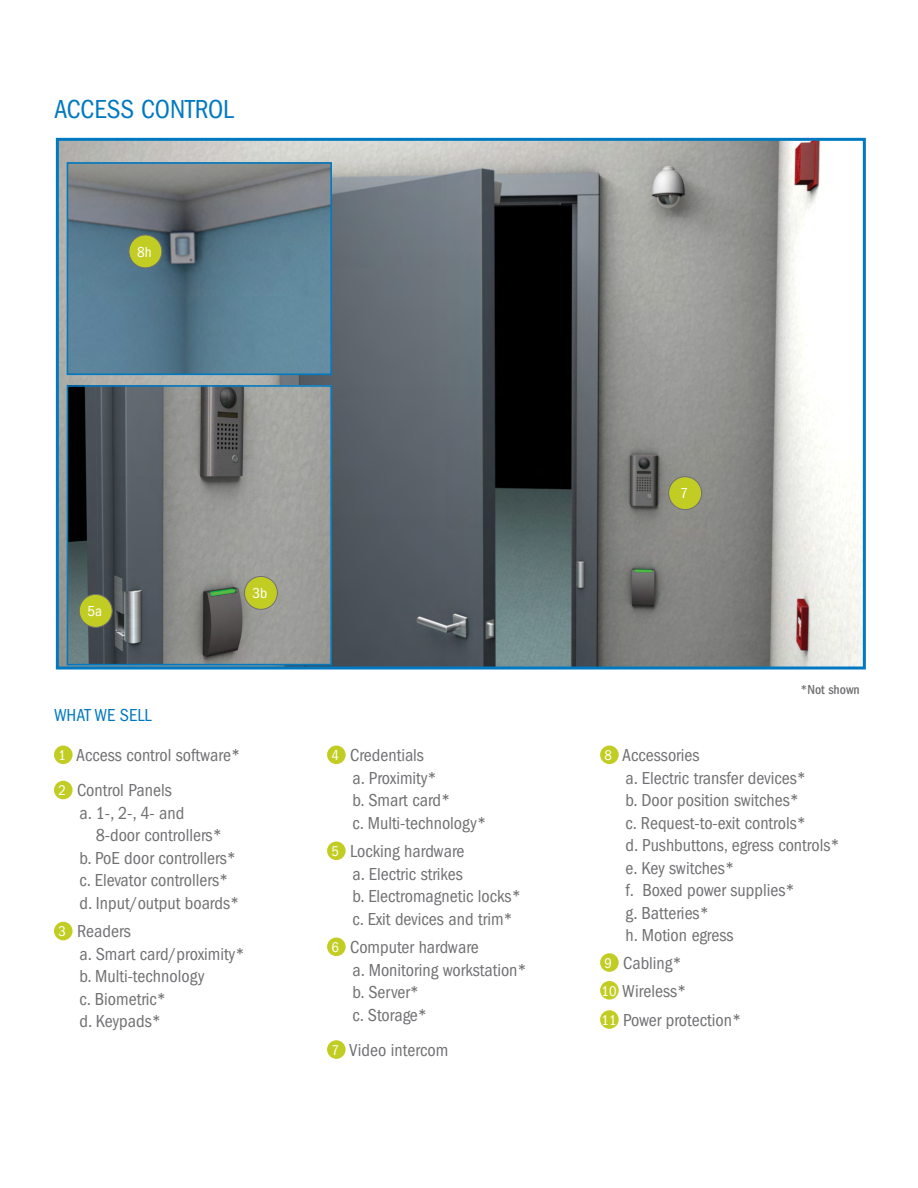
<style>
.page{position:relative;width:918px;height:1188px;background:#fff}
.page>*{position:absolute;margin:0;border:0;box-sizing:border-box;transform-origin:0 0}
.t1{font:condensed 27px "ITC Franklin Gothic Std";color:#0079c1}
.t2{font:condensed 18px/22.5px "ITC Franklin Gothic Std";color:#717073}
.t3{font:condensed 18px "ITC Franklin Gothic Std";color:#0079c1}
.t4{font:condensed 15px "ITC Franklin Gothic Std";color:#fff}
.t5{font:500 condensed 13.5px "ITC Franklin Gothic Std";color:#717073}
.s1{font-size:14.7px;color:#fff}
</style>
<div class="page">
<div style="left:54px;top:746px;width:19px;height:18px;background:#c2cd23;border-radius:50%"></div>
<div style="left:54px;top:781px;width:19px;height:18px;background:#c2cd23;border-radius:50%"></div>
<div style="left:54px;top:922px;width:19px;height:18px;background:#c2cd23;border-radius:50%"></div>
<div style="left:327px;top:746px;width:19px;height:18px;background:#c2cd23;border-radius:50%"></div>
<div style="left:327px;top:842px;width:19px;height:18px;background:#c2cd23;border-radius:50%"></div>
<div style="left:327px;top:938px;width:19px;height:18px;background:#c2cd23;border-radius:50%"></div>
<div style="left:327px;top:1040px;width:19px;height:19px;background:#c2cd23;border-radius:50%"></div>
<div style="left:600px;top:746px;width:19px;height:18px;background:#c2cd23;border-radius:50%"></div>
<div style="left:600px;top:953px;width:19px;height:19px;background:#c2cd23;border-radius:50%"></div>
<div style="left:600px;top:981px;width:19px;height:19px;background:#c2cd23;border-radius:50%"></div>
<div style="left:600px;top:1010px;width:19px;height:19px;background:#c2cd23;border-radius:50%"></div>
<img style="left:60px;top:142px;width:802px;height:524px">
<div style="left:56px;top:138px;width:810px;height:532px;border:3px solid #0079c1"></div>
<img style="left:70px;top:388px;width:259px;height:274px">
<div style="left:67px;top:385px;width:265px;height:280px;border:2px solid #0079c1"></div>
<img style="left:70px;top:165px;width:259px;height:207px">
<div style="left:67px;top:162px;width:265px;height:213px;border:2px solid #0079c1"></div>
<div style="left:79px;top:594px;width:33px;height:33px;background:#c2cd23;border-radius:50%"></div>
<div style="left:79px;top:594px;width:34px;height:34px;border:1px solid #717073;border-radius:50%"></div>
<div style="left:245px;top:576px;width:32px;height:33px;background:#c2cd23;border-radius:50%"></div>
<div style="left:244px;top:576px;width:34px;height:34px;border:1px solid #717073;border-radius:50%"></div>
<div style="left:669px;top:477px;width:33px;height:33px;background:#c2cd23;border-radius:50%"></div>
<div style="left:668px;top:476px;width:34px;height:34px;border:1px solid #717073;border-radius:50%"></div>
<div style="left:129px;top:235px;width:33px;height:33px;background:#c2cd23;border-radius:50%"></div>
<div style="left:129px;top:235px;width:33px;height:33px;border:1px solid #717073;border-radius:50%"></div>
<h1 class="t1" style="left:54px;top:94px;width:181px">ACCESS CONTROL</h1>
<p class="t4" style="left:137px;top:243px;width:16px">8h</p>
<p class="t4" style="left:87px;top:603px;width:16px">5a</p>
<p class="t4" style="left:253px;top:585px;width:16px">3b</p>
<p class="t3" style="left:54px;top:705px;width:99px">WHAT WE SELL</p>
<p class="t2" style="left:59px;top:738px;width:183px;line-height:35.2px"><span class="s1">1</span> Access control software*<br><span class="s1">2</span> Control Panels</p>
<p class="t2" style="left:80px;top:802px;width:106px">a. 1-, 2-, 4- and</p>
<p class="t2" style="left:96px;top:824px;width:128px">8-door controllers*</p>
<p class="t2" style="left:80px;top:847px;width:158px">b. PoE door controllers*</p>
<p class="t2" style="left:80px;top:869px;width:150px">c. Elevator controllers*</p>
<p class="t2" style="left:80px;top:892px;width:161px">d. Input/output boards*</p>
<p class="t2" style="left:80px;top:920px;width:167px;text-indent:-21px"><span class="s1">3</span> Readers<br>a. Smart card/proximity* b. Multi-technology<br>c. Biometric*<br>d. Keypads*</p>
<p class="t2" style="left:353px;top:744px;width:135px;text-indent:-21px"><span class="s1">4</span> Credentials<br>a. Proximity*<br>b. Smart card*<br>c. Multi-technology*</p>
<p class="t2" style="left:353px;top:840px;width:170px;text-indent:-21px"><span class="s1">5</span> Locking hardware<br>a. Electric strikes<br>b. Electromagnetic locks* c. Exit devices and trim*</p>
<p class="t2" style="left:353px;top:936px;width:176px;text-indent:-21px"><span class="s1">6</span> Computer hardware<br>a. Monitoring workstation* b. Server*<br>c. Storage*</p>
<p class="t2" style="left:332px;top:1039px;width:118px"><span class="s1">7</span> Video intercom</p>
<p class="t4" style="left:680px;top:485px;width:9px">7</p>
<p class="t5" style="left:801px;top:682px;width:61px">*Not shown</p>
<p class="t2" style="left:626px;top:744px;width:216px;text-indent:-21px"><span class="s1">8</span> Accessories<br>a. Electric transfer devices*<br>b. Door position switches*<br>c. Request-to-exit controls*<br>d. Pushbuttons, egress controls* e. Key switches*<br>f. Boxed power supplies*<br>g. Batteries*<br>h. Motion egress</p>
<p class="t2" style="left:602px;top:949px;width:141px;line-height:28.5px"><span class="s1">9</span> Cabling*<br><span class="s1">10</span> Wireless*<br><span class="s1">11</span> Power protection*</p>
</div>
